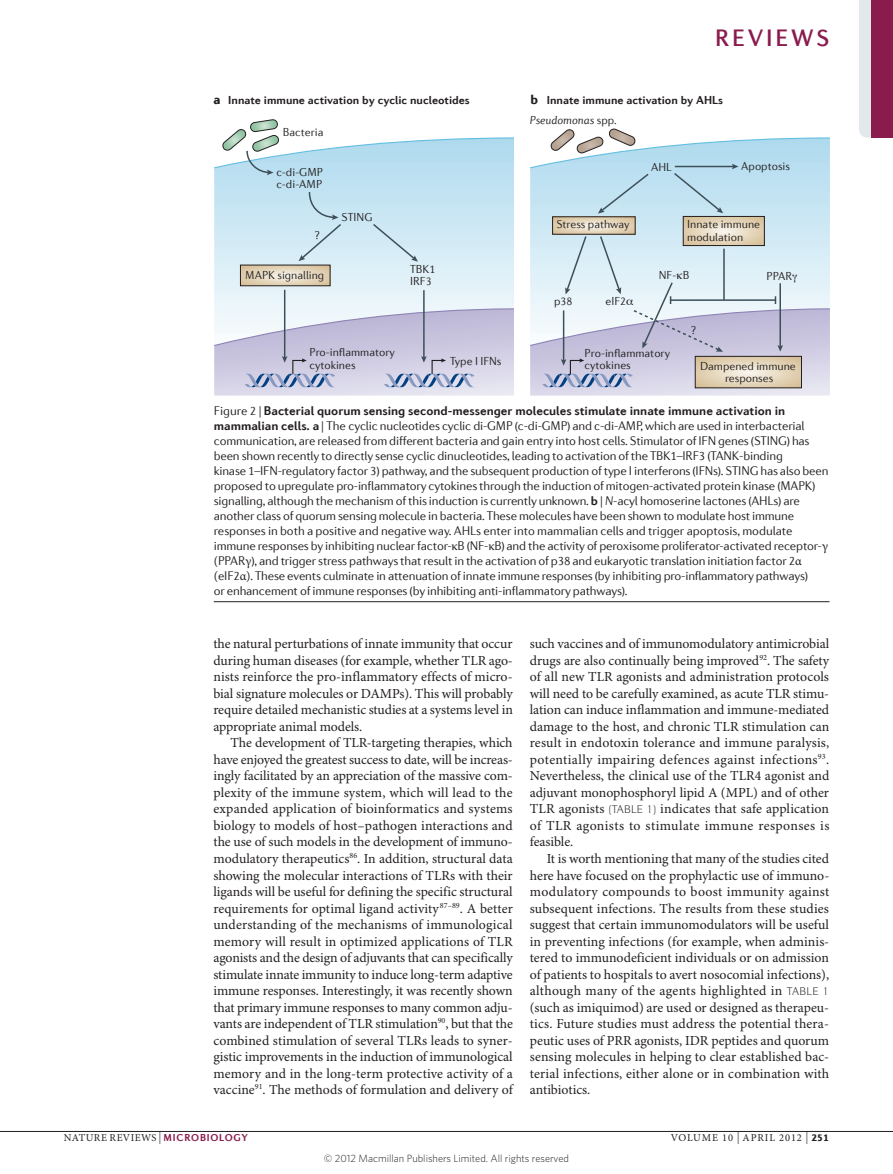
<style>
.page{position:relative;width:893px;height:1174px;background:#fff}
.page>*{position:absolute;margin:0;border:0;box-sizing:border-box;transform-origin:0 0}
.t1{font:500 24px "Diverda Sans Com";letter-spacing:.115em;color:#891c4d}
.bodyindent{font:13.8px/16.5px "Minion Pro";color:#231f20}
.bodyfirst{font:13.8px/16.5px "Minion Pro";letter-spacing:-.01em;color:#231f20;text-align:justify}
.t2{font:900 13.5px "Diverda Sans Com";color:#231f20}
.figurecaption{font:300 12.75px/15px "Diverda Sans Com";letter-spacing:-.015em;color:#231f20}
.t3{font:300 11.7px/12.5px "Diverda Sans Com";color:#231f20}
.t4{font:700 11.7px "Diverda Sans Com";color:#231f20}
.t5{font:italic 300 11.7px "Diverda Sans Com";color:#231f20}
.t6{font:300 10.5px "Whitney";color:#231f20}
.t7{font:10.5px "Minion Pro";letter-spacing:.04em;color:#231f20}
.t8{font:10.5px "Minion Pro";letter-spacing:.085em;color:#231f20}
.s1{font-style:normal}
.s2{font-weight:700}
.s3{font-style:italic}
.s4{font-family:"Minion Pro";font-weight:400}
.s5{font-weight:300}
.s6{color:#891c4d}
.s7{font-size:12px}
.s8{font-family:"Diverda Sans Com";font-weight:700;font-size:10.2px;color:#891c4d}
.s9{font-family:"Diverda Sans Com";font-weight:900}
</style>
<div class="page">
<hr style="left:0;top:1131px;width:893px;height:1px;background:#231f20">
<svg style="left:214px;top:175px;width:300px;height:133px;background:#d2eaf4"></svg>
<svg style="left:530px;top:214px;width:300px;height:21px;background:#c4d9e0"></svg>
<svg style="left:242px;top:267px;width:86px;height:17px"></svg>
<div style="left:240px;top:265px;width:90px;height:21px;border:1px solid #231f20"></div>
<svg style="left:554px;top:219px;width:79px;height:13px"></svg>
<svg style="left:685px;top:218px;width:78px;height:17px"></svg>
<div style="left:683px;top:216px;width:82px;height:30px;border:1px solid #231f20"></div>
<hr style="left:284px;top:290px;width:1px;height:68px;background:#3d4f59">
<hr style="left:423px;top:290px;width:2px;height:68px;background:#3d4f59">
<svg style="left:371px;top:222px;width:47px;height:40px;background:#cbe2ed"></svg>
<svg style="left:530px;top:128px;width:300px;height:86px"></svg>
<svg style="left:214px;top:308px;width:300px;height:87px;background:#cbcbe0"></svg>
<svg style="left:214px;top:119px;width:300px;height:56px"></svg>
<svg style="left:299px;top:190px;width:44px;height:71px;background:#c5dfec"></svg>
<hr style="left:214px;top:601px;width:615px;height:1px;background:#231f20">
<svg style="left:859px;top:0;width:13px;height:138px;background:#dad9de"></svg>
<div style="left:872px;top:0;width:21px;height:138px;background:#891c4d"></div>
<svg style="left:530px;top:235px;width:300px;height:160px;background:#d5dae5"></svg>
<h1 class="t1" style="left:715px;top:24px;width:116px">REVIEWS</h1>
<p class="t2" style="left:214px;top:91px;width:9px">a</p>
<p class="t2" style="left:530px;top:91px;width:9px">b</p>
<p class="t4" style="left:228px;top:93px;width:243px">Innate immune activation by cyclic nucleotides</p>
<p class="t4" style="left:547px;top:93px;width:178px">Innate immune activation by AHLs</p>
<p class="t3" style="left:283px;top:126px;width:42px">Bacteria</p>
<p class="t3" style="left:276px;top:165px;width:48px">c-di-GMP c-di-AMP</p>
<p class="t3" style="left:314px;top:229px;width:7px">?</p>
<p class="t3" style="left:245px;top:269px;width:81px">MAPK signalling</p>
<p class="t3" style="left:342px;top:211px;width:32px">STING</p>
<p class="t3" style="left:410px;top:263px;width:27px">TBK1<br>IRF3</p>
<p class="t3" style="left:309px;top:346px;width:87px">Pro-inflammatory cytokines</p>
<p class="t3" style="left:450px;top:354px;width:53px">Type I IFNs</p>
<p class="t5" style="left:530px;top:113px;width:88px">Pseudomonas <span class="s1">spp.</span></p>
<p class="t3" style="left:556px;top:218px;width:75px">Stress pathway</p>
<p class="t3" style="left:554px;top:295px;width:20px">p38</p>
<p class="t3" style="left:606px;top:295px;width:22px">eIF2</p>
<p class="t3" style="left:651px;top:161px;width:22px">AHL</p>
<p class="t3" style="left:741px;top:160px;width:50px">Apoptosis</p>
<p class="t3" style="left:687px;top:218px;width:74px">Innate immune modulation</p>
<p class="t3" style="left:659px;top:269px;width:32px">NF- B</p>
<p class="t3" style="left:767px;top:269px;width:27px">PPAR</p>
<p class="t3" style="left:691px;top:323px;width:7px">?</p>
<p class="t3" style="left:585px;top:347px;width:87px">Pro-inflammatory cytokines</p>
<p class="t3" style="left:700px;top:359px;width:97px;text-align:center">Dampened immune responses</p>
<p class="figurecaption" style="left:214px;top:403px;width:616px">Figure 2 | <span class="s2">Bacterial quorum sensing second-messenger molecules stimulate innate immune activation in mammalian cells. a</span> | The cyclic nucleotides cyclic di-GMP (c-di-GMP) and c-di-AMP, which are used in interbacterial communication, are released from different bacteria and gain entry into host cells. Stimulator of IFN genes (STING) has been shown recently to directly sense cyclic dinucleotides, leading to activation of the TBK1–IRF3 (TANK-binding<br>kinase 1–IFN-regulatory factor 3) pathway, and the subsequent production of type I interferons (IFNs). STING has also been proposed to upregulate pro-inflammatory cytokines through the induction of mitogen-activated protein kinase (MAPK) signalling, although the mechanism of this induction is currently unknown. <span class="s2">b</span> | <span class="s3">N</span>-acyl homoserine lactones (AHLs) are another class of quorum sensing molecule in bacteria. These molecules have been shown to modulate host immune responses in both a positive and negative way. AHLs enter into mammalian cells and trigger apoptosis, modulate immune responses by inhibiting nuclear factor-<span class="s4">κ</span>B (NF-<span class="s4">κ</span>B) and the activity of peroxisome proliferator-activated receptor-<span class="s4">γ (</span>PPAR<span class="s4">γ</span>), and trigger stress pathways that result in the activation of p38 and eukaryotic translation initiation factor 2<span class="s4">α (</span>eIF2<span class="s4">α)</span>. These events culminate in attenuation of innate immune responses (by inhibiting pro-inflammatory pathways)<br>or enhancement of immune responses (by inhibiting anti-inflammatory pathways).</p>
<p class="t4" style="left:674px;top:414px;width:158px">Nature Reviews <span class="s5">|</span> <span class="s6">Microbiology</span></p>
<p class="bodyfirst" style="left:213px;top:636px;width:301px">the natural perturbations of innate immunity that occur during human diseases (for example, whether TLR ago&shy;nists reinforce the pro-inflammatory effects of micro&shy;bial signature molecules or DAMPs). This will probably require detailed mechanistic studies at a systems level in appropriate animal models.</p>
<p class="bodyindent" style="left:213px;top:735px;width:301px;text-indent:17px">The development of TLR-targeting therapies, which have enjoyed the greatest success to date, will be increas&shy;ingly facilitated by an appreciation of the massive com&shy;plexity of the immune system, which will lead to the expanded application of bioinformatics and systems biology to models of host–pathogen interactions and the use of such models in the development of immuno&shy;modulatory therapeutics<sup>86</sup>. In addition, structural data showing the molecular interactions of TLRs with their ligands will be useful for defining the specific structural requirements for optimal ligand activity<sup>87–89</sup>. A better understanding of the mechanisms of immunological memory will result in optimized applications of TLR agonists and the design of adjuvants that can specifically stimulate innate immunity to induce long-term adaptive immune responses. Interestingly, it was recently shown that primary immune responses to many common adju&shy;vants are independent of TLR stimulation<sup>90</sup>, but that the combined stimulation of several TLRs leads to syner&shy;gistic improvements in the induction of immunological memory and in the long-term protective activity of a vaccine<sup>91</sup>. The methods of formulation and delivery of</p>
<p class="bodyindent" style="left:530px;top:636px;width:301px;text-align:justify">such vaccines and of immunomodulatory antimicrobial drugs are also continually being improved<sup>92</sup>. The safety of all new TLR agonists and administration protocols will need to be carefully examined, as acute TLR stimu&shy;lation can induce inflammation and immune-mediated damage to the host, and chronic TLR stimulation can result in endotoxin tolerance and immune paralysis, potentially impairing defences against infections<sup>93</sup>.<br>Nevertheless, the clinical use of the TLR4 agonist and adjuvant monophosphoryl lipid A (MPL) and of other TLR agonists</p>
<p class="bodyindent" style="left:530px;top:801px;width:301px;text-align:justify;text-indent:130px">indicates that safe application of TLR agonists to stimulate immune responses is feasible.</p>
<p class="bodyindent" style="left:530px;top:851px;width:301px;text-indent:17px">It is worth mentioning that many of the studies cited here have focused on the prophylactic use of immuno&shy;modulatory compounds to boost immunity against subsequent infections. The results from these studies suggest that certain immunomodulators will be useful in preventing infections (for example, when adminis&shy;tered to immunodeficient individuals or on admission of patients to hospitals to avert nosocomial infections), although many of the agents highlighted in<br>(such as imiquimod) are used or designed as therapeu&shy;tics. Future studies must address the potential thera&shy;peutic uses of PRR agonists, IDR peptides and quorum sensing molecules in helping to clear established bac&shy;terial infections, either alone or in combination with antibiotics.</p>
<p class="t7" style="left:64px;top:1131px;width:186px">NATURE REVIEWS <span class="s7">|</span> <span class="s8">MICROBIOLOGY</span></p>
<p class="t8" style="left:671px;top:1131px;width:160px">VOLUME 10 <span class="s7">|</span> APRIL 2012 <span class="s7">|</span> <span class="s9">251</span></p>
<p class="t6" style="left:324px;top:1151px;width:247px">© 2012 Macmillan Publishers Limited. All rights reserved</p>
</div>
